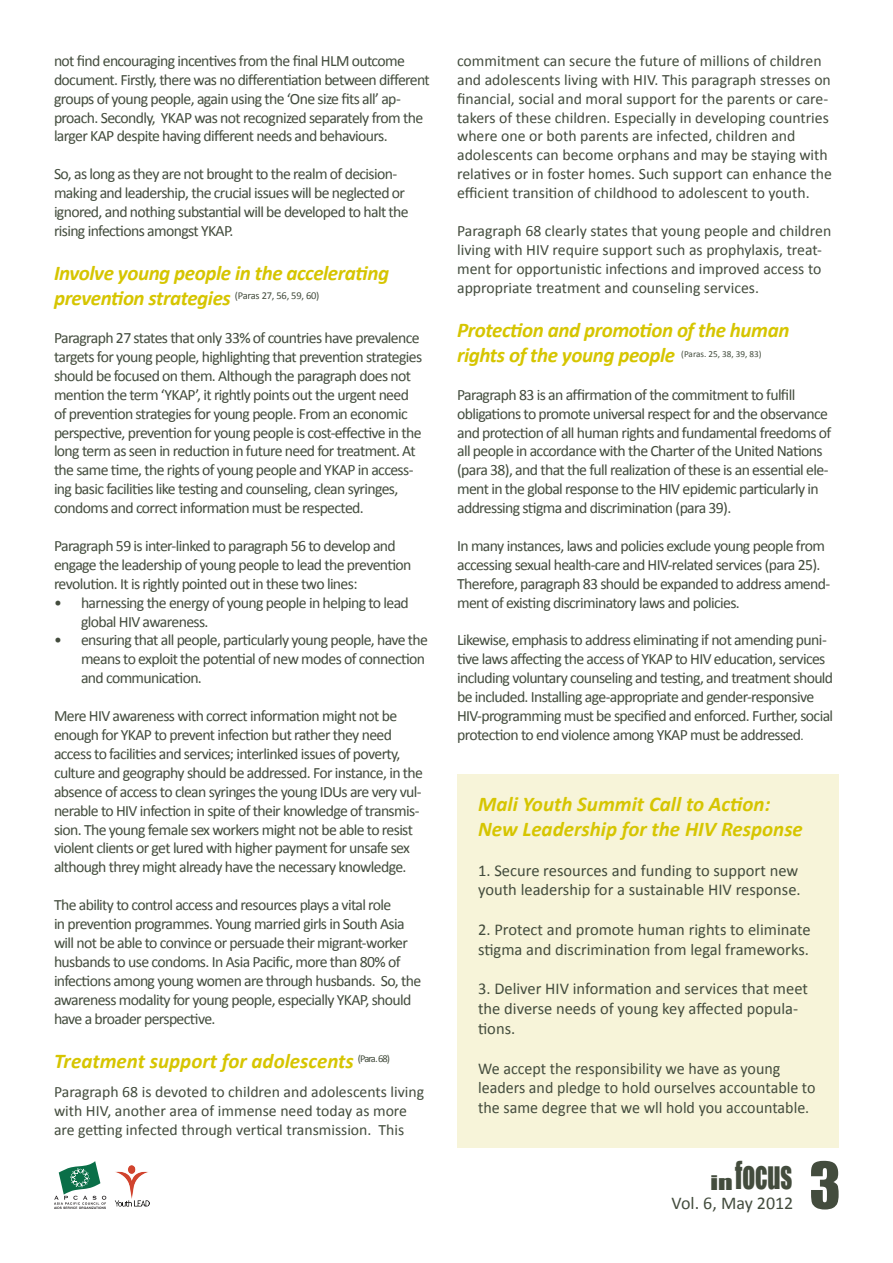
<style>
.page{position:relative;width:893px;height:1263px;background:#fff}
.page>*{position:absolute;margin:0;border:0;box-sizing:border-box;transform-origin:0 0}
.t1{font:59.25px "Impact";color:#434c3d}
.t2{font:35.4px "Impact";color:#434c3d;scale:.71 1}
.t3{font:italic 700 21px/25.2px "Calibri";letter-spacing:-.02em;color:#d6c501}
.t4{font:italic 700 21px "Calibri";color:#d6c501}
.t5{font:18.45px "Impact";color:#434c3d;scale:1.51 1}
.t6{font:18px "Calibri";color:#434c3d}
.t7{font:16.5px/19.8px "Calibri";color:#434c3d}
.t8{font:15.75px/18.9px "Calibri";letter-spacing:-.04em;color:#434c3d}
.t9{font:15.75px/18.9px "Calibri";color:#434c3d}
.t10{font:9.15px "Calibri";color:#434c3d}
.s1{font-size:12.75px}
</style>
<div class="page">
<svg style="left:54px;top:1161px;width:52px;height:48px"></svg>
<div style="left:457px;top:774px;width:382px;height:374px;background:#f7f4d9"></div>
<img style="left:115px;top:1165px;width:34px;height:42px">
<p class="t8" style="left:54px;top:50px;width:377px">not find encouraging incentives from the final HLM outcome document. Firstly, there was no differentiation between different groups of young people, again using the ‘One size fits all’ ap&shy;proach. Secondly, YKAP was not recognized separately from the larger KAP despite having different needs and behaviours.</p>
<p class="t8" style="left:54px;top:164px;width:356px">So, as long as they are not brought to the realm of decision&shy;making and leadership, the crucial issues will be neglected or ignored, and nothing substantial will be developed to halt the rising infections amongst YKAP.</p>
<p class="t3" style="left:54px;top:259px;width:337px">Involve young people in the accelerating</p>
<p class="t3" style="left:54px;top:285px;width:267px">prevention strategies <sup>(Paras</sup> <sup>27,</sup> <sup>56,</sup> <sup>59,</sup> <sup>60)</sup></p>
<p class="t8" style="left:54px;top:328px;width:370px">Paragraph 27 states that only 33% of countries have prevalence targets for young people, highlighting that prevention strategies should be focused on them. Although the paragraph does not mention the term ‘YKAP’, it rightly points out the urgent need of prevention strategies for young people. From an economic perspective, prevention for young people is cost-effective in the long term as seen in reduction in future need for treatment. At the same time, the rights of young people and YKAP in access&shy;ing basic facilities like testing and counseling, clean syringes, condoms and correct information must be respected.</p>
<p class="t8" style="left:54px;top:535px;width:359px">Paragraph 59 is inter-linked to paragraph 56 to develop and engage the leadership of young people to lead the prevention revolution. It is rightly pointed out in these two lines:</p>
<p class="t8" style="left:81px;top:592px;width:329px">harnessing the energy of young people in helping to lead global HIV awareness.</p>
<p class="t8" style="left:81px;top:630px;width:349px">ensuring that all people, particularly young people, have the means to exploit the potential of new modes of connection and communication.</p>
<p class="t8" style="left:54px;top:706px;width:371px">Mere HIV awareness with correct information might not be enough for YKAP to prevent infection but rather they need access to facilities and services; interlinked issues of poverty, culture and geography should be addressed. For instance, in the absence of access to clean syringes the young IDUs are very vul&shy;nerable to HIV infection in spite of their knowledge of transmis&shy;sion. The young female sex workers might not be able to resist violent clients or get lured with higher payment for unsafe sex although threy might already have the necessary knowledge.</p>
<p class="t8" style="left:54px;top:895px;width:369px">The ability to control access and resources plays a vital role<br>in prevention programmes. Young married girls in South Asia will not be able to convince or persuade their migrant-worker husbands to use condoms. In Asia Pacific, more than 80% of infections among young women are through husbands. So, the awareness modality for young people, especially YKAP, should have a broader perspective.</p>
<p class="t4" style="left:54px;top:1048px;width:338px">Treatment support for adolescents <sup>(Para.68)</sup></p>
<p class="t9" style="left:54px;top:1082px;width:372px">Paragraph 68 is devoted to children and adolescents living with HIV, another area of immense need today as more are getting infected through vertical transmission. This</p>
<p class="t8" style="left:54px;top:592px;width:9px">•</p>
<p class="t8" style="left:54px;top:630px;width:9px">•</p>
<p class="t9" style="left:457px;top:50px;width:376px">commitment can secure the future of millions of children and adolescents living with HIV. This paragraph stresses on financial, social and moral support for the parents or care&shy;takers of these children. Especially in developing countries where one or both parents are infected, children and adolescents can become orphans and may be staying with relatives or in foster homes. Such support can enhance the efficient transition of childhood to adolescent to youth.</p>
<p class="t9" style="left:457px;top:220px;width:376px">Paragraph 68 clearly states that young people and children living with HIV require support such as prophylaxis, treat&shy;ment for opportunistic infections and improved access to appropriate treatment and counseling services.</p>
<p class="t3" style="left:457px;top:316px;width:334px">Protection and promotion of the human rights of the young people</p>
<p class="t10" style="left:681px;top:348px;width:82px">(Paras. 25, 38, 39, 83)</p>
<p class="t8" style="left:457px;top:384px;width:376px">Paragraph 83 is an affirmation of the commitment to fulfill obligations to promote universal respect for and the observance and protection of all human rights and fundamental freedoms of all people in accordance with the Charter of the United Nations (para 38), and that the full realization of these is an essential ele&shy;ment in the global response to the HIV epidemic particularly in addressing stigma and discrimination (para 39).</p>
<p class="t8" style="left:457px;top:535px;width:375px">In many instances, laws and policies exclude young people from accessing sexual health-care and HIV-related services (para 25).<br>Therefore, paragraph 83 should be expanded to address amend&shy;ment of existing discriminatory laws and policies.</p>
<p class="t8" style="left:457px;top:630px;width:378px">Likewise, emphasis to address eliminating if not amending puni&shy;tive laws affecting the access of YKAP to HIV education, services including voluntary counseling and testing, and treatment should be included. Installing age-appropriate and gender-responsive HIV-programming must be specified and enforced. Further, social protection to end violence among YKAP must be addressed<span class="s1">.</span></p>
<p class="t4" style="left:478px;top:791px;width:294px">Mali Youth Summit Call to Action:</p>
<p class="t4" style="left:478px;top:816px;width:326px">New Leadership for the HIV Response</p>
<p class="t7" style="left:478px;top:859px;width:324px">1. Secure resources and funding to support new youth leadership for a sustainable HIV response.</p>
<p class="t7" style="left:478px;top:919px;width:334px">2. Protect and promote human rights to eliminate stigma and discrimination from legal frameworks.</p>
<p class="t7" style="left:478px;top:978px;width:331px">3. Deliver HIV information and services that meet the diverse needs of young key affected popula&shy;tions.</p>
<p class="t7" style="left:478px;top:1057px;width:339px">We accept the responsibility we have as young leaders and pledge to hold ourselves accountable to the same degree that we wll hold you accountable.</p>
<p class="t2" style="left:735px;top:1148px;width:82px">FOCUS</p>
<p class="t6" style="left:672px;top:1192px;width:123px">Vol. 6, May 2012</p>
<p class="t5" style="left:711px;top:1168px;width:16px">IN</p>
<p class="t1" style="left:809px;top:1139px;width:33px">3</p>
</div>
